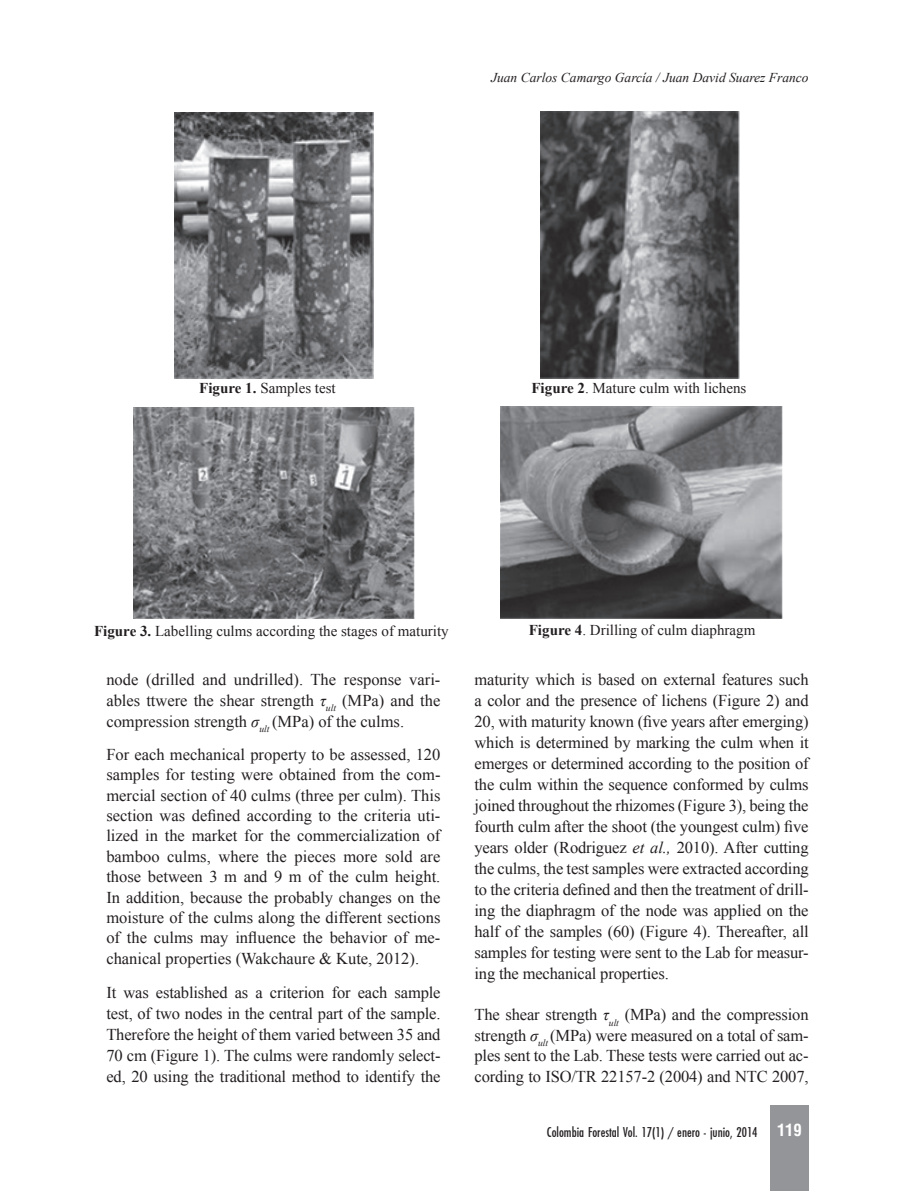
<style>
.page{position:relative;width:915px;height:1191px;background:#fff}
.page>*{position:absolute;margin:0;border:0;box-sizing:border-box;transform-origin:0 0}
.t1{font:16.5px/21px "Times New Roman";letter-spacing:-.01em;color:#231f20;text-align:justify}
.t2{font:15px "Times New Roman";color:#231f20}
.t3{font:13.5px "Futurist Condensed";color:#231f20}
.t4{font:italic 13.5px "Times New Roman";color:#231f20}
.s1{font-weight:700}
.s2{font-style:italic}
.s3{font-family:"Helvetica LT Std";font-weight:700;font-stretch:condensed;font-size:16.5px;color:#fff}
</style>
<div class="page">
<div style="left:770px;top:1106px;width:38px;height:85px;background:#939598"></div>
<img style="left:174px;top:113px;width:199px;height:265px">
<img style="left:540px;top:112px;width:199px;height:266px">
<img style="left:133px;top:407px;width:281px;height:211px">
<img style="left:500px;top:406px;width:282px;height:212px">
<p class="t4" style="left:491px;top:68px;width:319px">Juan Carlos Camargo García / Juan David Suarez Franco</p>
<p class="t2" style="left:199px;top:377px;width:138px"><span class="s1">Figure 1.</span> Samples test</p>
<p class="t2" style="left:531px;top:377px;width:216px"><span class="s1">Figure 2</span>. Mature culm with lichens</p>
<p class="t2" style="left:94px;top:620px;width:356px"><span class="s1">Figure 3.</span> Labelling culms according the stages of maturity</p>
<p class="t1" style="left:106px;top:668px;width:335px">node (drilled and undrilled). The response vari&shy;ables ttwere the shear strength <span class="s2">τ</span><sub>ult</sub> (MPa) and the compression strength <span class="s2">σ</span><sub>ult</sub> (MPa) of the culms.</p>
<p class="t1" style="left:106px;top:743px;width:335px;line-height:20.4px">For each mechanical property to be assessed, 120 samples for testing were obtained from the com&shy;mercial section of 40 culms (three per culm). This section was defined according to the criteria uti&shy;lized in the market for the commercialization of bamboo culms, where the pieces more sold are those between 3 m and 9 m of the culm height.<br>In addition, because the probably changes on the moisture of the culms along the different sections of the culms may influence the behavior of me&shy;chanical properties (Wakchaure &amp; Kute, 2012).</p>
<p class="t1" style="left:106px;top:981px;width:335px">It was established as a criterion for each sample test, of two nodes in the central part of the sample.<br>Therefore the height of them varied between 35 and 70 cm (Figure 1). The culms were randomly select&shy;ed, 20 using the traditional method to identify the</p>
<p class="t2" style="left:528px;top:619px;width:228px"><span class="s1">Figure 4</span>. Drilling of culm diaphragm</p>
<p class="t1" style="left:474px;top:668px;width:335px">maturity which is based on external features such a color and the presence of lichens (Figure 2) and 20, with maturity known (five years after emerging) which is determined by marking the culm when it emerges or determined according to the position of the culm within the sequence conformed by culms joined throughout the rhizomes (Figure 3), being the fourth culm after the shoot (the youngest culm) five years older (Rodriguez <span class="s2">et al.,</span> 2010). After cutting the culms, the test samples were extracted according to the criteria defined and then the treatment of drill&shy;ing the diaphragm of the node was applied on the half of the samples (60) (Figure 4). Thereafter, all samples for testing were sent to the Lab for measur&shy;ing the mechanical properties.</p>
<p class="t1" style="left:474px;top:1004px;width:335px;line-height:20.4px">The shear strength <span class="s2">τ</span><sub>ult</sub> (MPa) and the compression strength <span class="s2">σ</span><sub>ult</sub> (MPa) were measured on a total of sam&shy;ples sent to the Lab. These tests were carried out ac&shy;cording to ISO/TR 22157-2 (2004) and NTC 2007,</p>
<p class="t3" style="left:546px;top:1124px;width:256px">Colombia Forestal Vol. 17(1) / enero - junio, 2014 <span class="s3">119</span></p>
</div>
